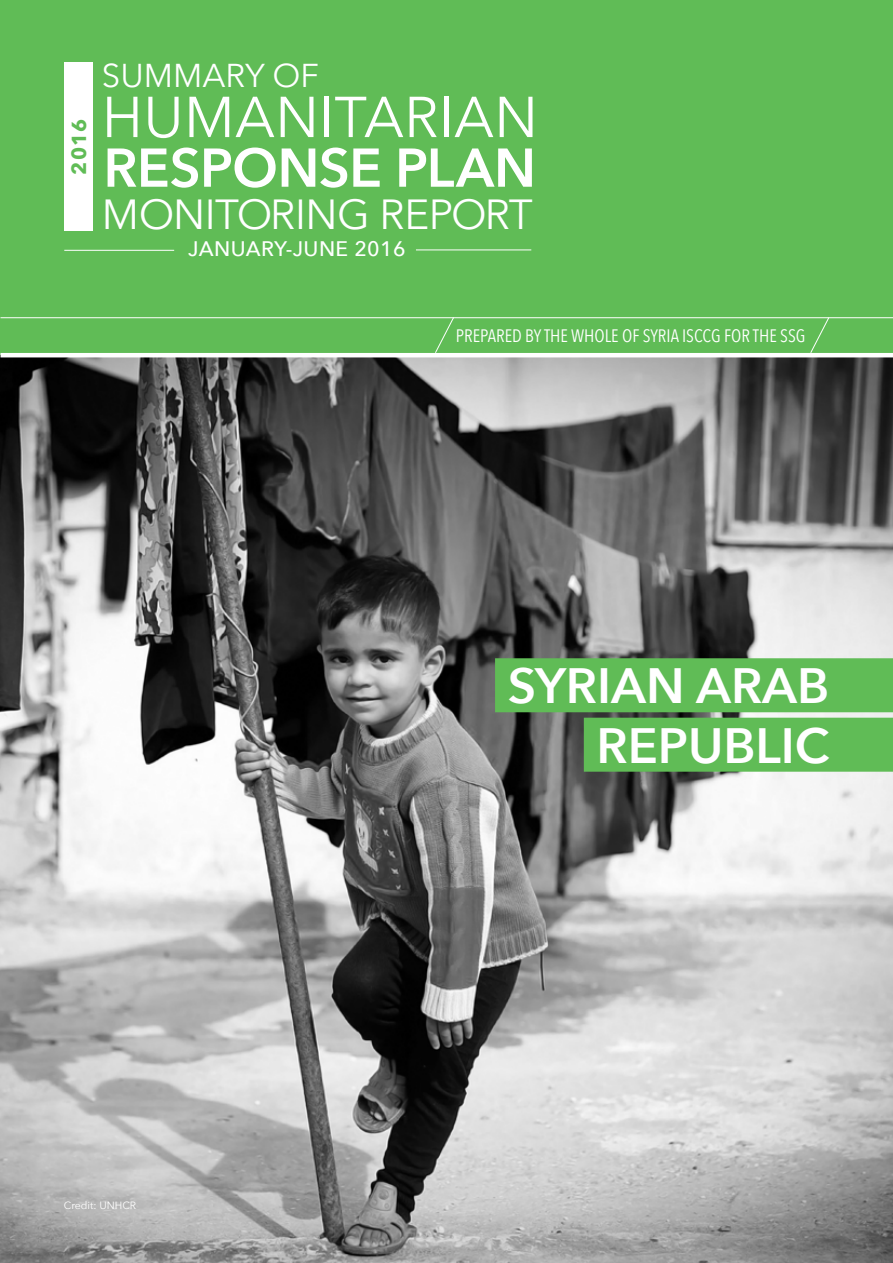
<style>
.page{position:relative;width:893px;height:1263px;background:#60bc56}
.page>*{position:absolute;margin:0;border:0;box-sizing:border-box;transform-origin:0 0}
.t1{font:57px "Avenir Next";letter-spacing:.005em;color:#fff}
.t2{font:600 54px "Avenir Next";letter-spacing:-.01em;color:#fff}
.t3{font:600 49.5px/59.4px "Avenir Next";color:#fff;text-align:right}
.t4{font:42px "Avenir Next";letter-spacing:-.01em;color:#fff}
.t5{font:33px "Avenir Next";color:#fff}
.t6{font:500 21px "Avenir Next";letter-spacing:.02em;color:#fff}
.t7{font:700 20.25px "Avenir Next";color:#60bc56}
.t8{font:18px "Avenir Next Condensed";color:#fff}
.t9{font:10.5px "Avenir Next";color:#fff}
</style>
<div class="page">
<img style="left:0;top:355px;width:893px;height:908px">
<div style="left:495px;top:658px;width:398px;height:54px;background:#60bc56"></div>
<div style="left:584px;top:718px;width:309px;height:54px;background:#60bc56"></div>
<hr style="left:1px;top:353px;width:892px;height:4px;background:#fff">
<svg style="left:434px;top:318px;width:21px;height:35px"></svg>
<hr style="left:1px;top:317px;width:892px;height:1px;background:#fff">
<svg style="left:810px;top:317px;width:20px;height:36px"></svg>
<div style="left:64px;top:63px;width:29px;height:168px;background:#fff"></div>
<hr style="left:64px;top:250px;width:110px;height:1px;background:#fff">
<hr style="left:416px;top:250px;width:115px;height:1px;background:#fff">
<p class="t7" style="left:61px;top:175px;width:58px;rotate:-90deg">2016</p>
<h3 class="t5" style="left:102px;top:48px;width:219px">SUMMARY OF</h3>
<h1 class="t1" style="left:102px;top:69px;width:437px">HUMANITARIAN</h1>
<h2 class="t2" style="left:103px;top:122px;width:434px">RESPONSE PLAN</h2>
<h3 class="t4" style="left:102px;top:179px;width:432px">MONITORING REPORT</h3>
<p class="t6" style="left:188px;top:231px;width:219px">JANUARY-JUNE 2016</p>
<p class="t8" style="left:456px;top:320px;width:351px">PREPARED BY THE WHOLE OF SYRIA ISCCG FOR THE SSG</p>
<h3 class="t3" style="left:508px;top:655px;width:323px">SYRIAN ARAB<br>REPUBLIC</h3>
<p class="t9" style="left:64px;top:1197px;width:74px">Credit: UNHCR</p>
</div>
